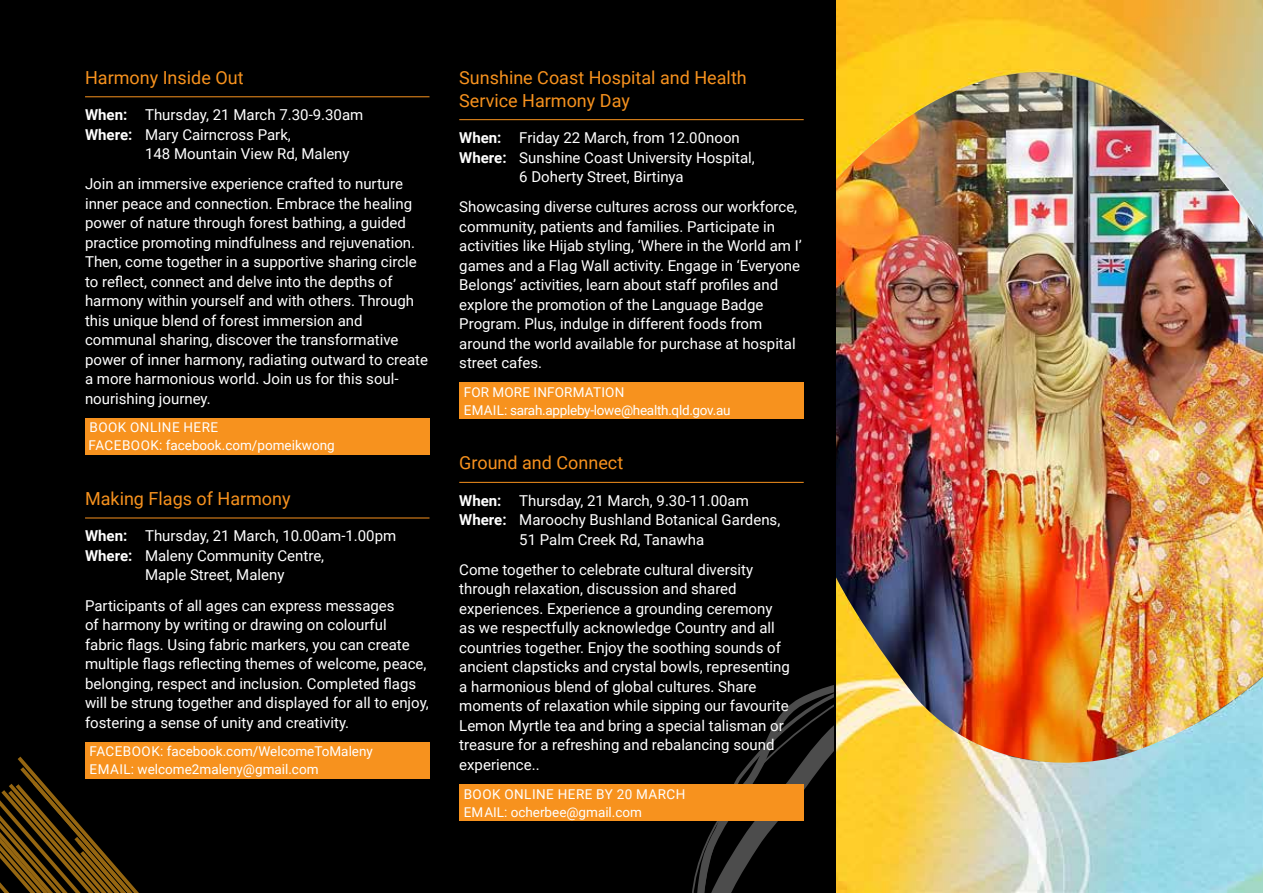
<style>
.page{position:relative;width:1263px;height:893px;background:#fff}
.page>*{position:absolute;margin:0;border:0;box-sizing:border-box;transform-origin:0 0}
.t1{font:18px/22.5px "Roboto";color:#f7921e}
.t2{font:15px/19.5px "Roboto";color:#fff}
.t3{font:13.5px/18px "Roboto";color:#fff}
.t4{font:13.5px/18px "Roboto";letter-spacing:-.02em;color:#fff}
.t5{font:13.5px/18px "Roboto";letter-spacing:.02em;color:#fff}
.s1{font-weight:700}
.s2{font-family:"Scene";font-size:18px;color:#f7921e}
</style>
<div class="page">
<img style="left:836px;top:0;width:427px;height:893px">
<img style="left:836px;top:72px;width:427px;height:692px">
<div style="left:0;top:0;width:836px;height:893px;background:#000"></div>
<svg style="left:0;top:778px;width:376px;height:115px"></svg>
<svg style="left:692px;top:685px;width:141px;height:208px"></svg>
<hr style="left:85px;top:96px;width:344px;height:1px;background:#f7921e">
<div style="left:85px;top:418px;width:344px;height:37px;background:#f7921e"></div>
<hr style="left:85px;top:518px;width:344px;height:1px;background:#f7921e">
<div style="left:85px;top:742px;width:344px;height:36px;background:#f7921e"></div>
<hr style="left:459px;top:119px;width:345px;height:1px;background:#f7921e">
<div style="left:459px;top:382px;width:345px;height:37px;background:#f7921e"></div>
<hr style="left:459px;top:482px;width:345px;height:1px;background:#f7921e">
<div style="left:459px;top:784px;width:345px;height:37px;background:#f7921e"></div>
<p class="t1" style="left:85px;top:65px;width:160px">Harmony Inside Out</p>
<p class="t2" style="left:85px;top:105px;width:280px"><span class="s1">When:</span> Thursday, 21 March 7.30-9.30am</p>
<p class="t2" style="left:85px;top:124px;width:207px"><span class="s1">Where:</span> Mary Cairncross Park,</p>
<p class="t2" style="left:145px;top:144px;width:206px">148 Mountain View Rd, Maleny</p>
<p class="t2" style="left:85px;top:174px;width:345px">Join an immersive experience crafted to nurture inner peace and connection. Embrace the healing power of nature through forest bathing, a guided practice promoting mindfulness and rejuvenation.<br>Then, come together in a supportive sharing circle to reflect, connect and delve into the depths of harmony within yourself and with others. Through this unique blend of forest immersion and communal sharing, discover the transformative power of inner harmony, radiating outward to create a more harmonious world. Join us for this soul&shy;nourishing journey.</p>
<p class="t3" style="left:89px;top:418px;width:248px">BOOK ONLINE HERE<br>FACEBOOK: facebook.com/pomeikwong</p>
<p class="t1" style="left:85px;top:487px;width:207px">Making Flags of Harmony</p>
<p class="t2" style="left:85px;top:526px;width:313px"><span class="s1">When:</span> Thursday, 21 March, 10.00am-1.00pm</p>
<p class="t2" style="left:85px;top:545px;width:241px"><span class="s1">Where:</span> Maleny Community Centre,</p>
<p class="t2" style="left:145px;top:565px;width:141px">Maple Street, Maleny</p>
<p class="t2" style="left:85px;top:595px;width:345px">Participants of all ages can express messages<br>of harmony by writing or drawing on colourful<br>fabric flags. Using fabric markers, you can create multiple flags reflecting themes of welcome, peace, belonging, respect and inclusion. Completed flags will be strung together and displayed for all to enjoy, fostering a sense of unity and creativity.</p>
<p class="t3" style="left:90px;top:742px;width:285px">FACEBOOK: facebook.com/WelcomeToMaleny<br>EMAIL: welcome2maleny@gmail.com<span class="s2">M</span></p>
<p class="t1" style="left:459px;top:66px;width:289px">Sunshine Coast Hospital and Health<br>Service Harmony Day</p>
<p class="t2" style="left:459px;top:127px;width:282px"><span class="s1">When:</span> Friday 22 March, from 12.00noon</p>
<p class="t2" style="left:459px;top:147px;width:297px"><span class="s1">Where:</span> Sunshine Coast University Hospital,</p>
<p class="t2" style="left:519px;top:166px;width:166px">6 Doherty Street, Birtinya</p>
<p class="t2" style="left:459px;top:197px;width:344px">Showcasing diverse cultures across our workforce, community, patients and families. Participate in activities like Hijab styling, ‘Where in the World am I’ games and a Flag Wall activity. Engage in ‘Everyone Belongs’ activities, learn about staff profiles and explore the promotion of the Language Badge Program. Plus, indulge in different foods from around the world available for purchase at hospital street cafes.</p>
<p class="t4" style="left:464px;top:382px;width:268px">FOR MORE INFORMATION<br>EMAIL: sarah.appleby-lowe@health.qld.gov.au</p>
<p class="t1" style="left:459px;top:451px;width:165px">Ground and Connect</p>
<p class="t2" style="left:459px;top:490px;width:291px"><span class="s1">When:</span> Thursday, 21 March, 9.30-11.00am</p>
<p class="t2" style="left:459px;top:510px;width:322px"><span class="s1">Where:</span> Maroochy Bushland Botanical Gardens,</p>
<p class="t2" style="left:519px;top:529px;width:186px">51 Palm Creek Rd, Tanawha</p>
<p class="t2" style="left:459px;top:559px;width:332px">Come together to celebrate cultural diversity through relaxation, discussion and shared experiences. Experience a grounding ceremony as we respectfully acknowledge Country and all countries together. Enjoy the soothing sounds of ancient clapsticks and crystal bowls, representing a harmonious blend of global cultures. Share moments of relaxation while sipping our favourite Lemon Myrtle tea and bring a special talisman or treasure for a refreshing and rebalancing sound experience..</p>
<p class="t5" style="left:464px;top:784px;width:223px">BOOK ONLINE HERE BY 20 MARCH<br>EMAIL: ocherbee@gmail.com</p>
</div>
